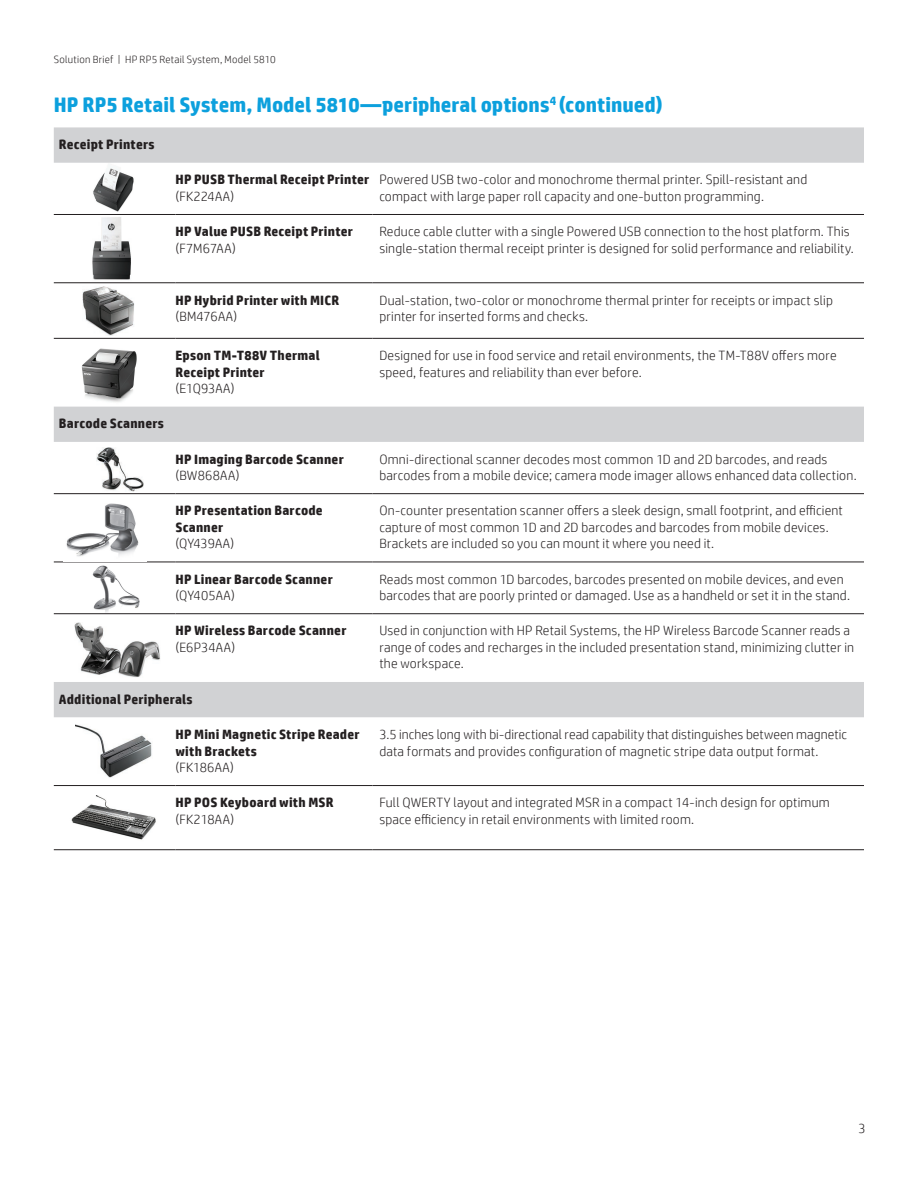
<style>
.page{position:relative;width:918px;height:1188px;background:#fff}
.page>*{position:absolute;margin:0;border:0;box-sizing:border-box;transform-origin:0 0}
.t1{font:700 21px "HP Simplified";color:#0ca0dd}
.t2{font:300 13.5px/16.5px "HP Simplified";letter-spacing:.015em;color:#231f20}
.t3{font:700 13.5px/16.5px "HP Simplified";letter-spacing:.015em;color:#231f20}
.t4{font:300 13.5px "HP Simplified";letter-spacing:-.005em;color:#231f20}
.t5{font:300 10.5px "HP Simplified";letter-spacing:.025em;color:#231f20}
</style>
<div class="page">
<img style="left:75px;top:724px;width:77px;height:54px">
<img style="left:71px;top:796px;width:85px;height:44px">
<svg style="left:54px;top:127px;width:810px;height:590px"></svg>
<hr style="left:54px;top:214px;width:122px;height:1px;background:#231f20">
<hr style="left:176px;top:214px;width:197px;height:1px;background:#231f20">
<hr style="left:373px;top:214px;width:491px;height:1px;background:#231f20">
<hr style="left:54px;top:283px;width:122px;height:1px;background:#231f20">
<hr style="left:176px;top:283px;width:197px;height:1px;background:#231f20">
<hr style="left:373px;top:283px;width:491px;height:1px;background:#231f20">
<hr style="left:54px;top:338px;width:122px;height:1px;background:#231f20">
<hr style="left:176px;top:338px;width:197px;height:1px;background:#231f20">
<hr style="left:373px;top:338px;width:491px;height:1px;background:#231f20">
<hr style="left:54px;top:493px;width:122px;height:1px;background:#231f20">
<hr style="left:176px;top:493px;width:197px;height:1px;background:#231f20">
<hr style="left:373px;top:493px;width:491px;height:1px;background:#231f20">
<hr style="left:54px;top:562px;width:122px;height:1px;background:#231f20">
<hr style="left:176px;top:562px;width:197px;height:1px;background:#231f20">
<hr style="left:373px;top:562px;width:491px;height:1px;background:#231f20">
<hr style="left:54px;top:613px;width:122px;height:1px;background:#231f20">
<hr style="left:176px;top:613px;width:197px;height:1px;background:#231f20">
<hr style="left:373px;top:613px;width:491px;height:1px;background:#231f20">
<hr style="left:54px;top:785px;width:122px;height:1px;background:#231f20">
<hr style="left:176px;top:785px;width:197px;height:1px;background:#231f20">
<hr style="left:373px;top:785px;width:491px;height:1px;background:#231f20">
<hr style="left:54px;top:849px;width:122px;height:1px;background:#231f20">
<hr style="left:176px;top:849px;width:197px;height:1px;background:#231f20">
<hr style="left:373px;top:849px;width:491px;height:1px;background:#231f20">
<img style="left:64px;top:502px;width:83px;height:59px">
<p class="t5" style="left:54px;top:53px;width:224px">Solution Brief | HP RP5 Retail System, Model 5810</p>
<h1 class="t1" style="left:54px;top:92px;width:610px">HP RP5 Retail System, Model 5810—peripheral options<sup>4</sup> (continued)</h1>
<p class="t3" style="left:59px;top:136px;width:97px">Receipt Printers</p>
<p class="t3" style="left:176px;top:171px;width:195px">HP PUSB Thermal Receipt Printer</p>
<p class="t2" style="left:176px;top:188px;width:60px">(FK224AA)</p>
<p class="t3" style="left:176px;top:223px;width:179px">HP Value PUSB Receipt Printer</p>
<p class="t2" style="left:176px;top:240px;width:62px">(F7M67AA)</p>
<p class="t2" style="left:379px;top:171px;width:429px">Powered USB two-color and monochrome thermal printer. Spill-resistant and compact with large paper roll capacity and one-button programming.</p>
<p class="t2" style="left:379px;top:223px;width:476px">Reduce cable clutter with a single Powered USB connection to the host platform. This single-station thermal receipt printer is designed for solid performance and reliability.</p>
<p class="t3" style="left:176px;top:291px;width:165px">HP Hybrid Printer with MICR</p>
<p class="t2" style="left:176px;top:308px;width:63px">(BM476AA)</p>
<p class="t2" style="left:379px;top:291px;width:455px">Dual-station, two-color or monochrome thermal printer for receipts or impact slip printer for inserted forms and checks.</p>
<p class="t3" style="left:176px;top:347px;width:146px">Epson TM-T88V Thermal<br>Receipt Printer</p>
<p class="t4" style="left:176px;top:381px;width:61px">(E1Q93AA)</p>
<p class="t2" style="left:379px;top:347px;width:459px">Designed for use in food service and retail environments, the TM-T88V offers more speed, features and reliability than ever before.</p>
<p class="t3" style="left:59px;top:415px;width:107px">Barcode Scanners</p>
<p class="t3" style="left:176px;top:451px;width:170px">HP Imaging Barcode Scanner</p>
<p class="t2" style="left:176px;top:467px;width:65px">(BW868AA)</p>
<p class="t2" style="left:379px;top:451px;width:479px">Omni-directional scanner decodes most common 1D and 2D barcodes, and reads barcodes from a mobile device; camera mode imager allows enhanced data collection.</p>
<p class="t3" style="left:176px;top:502px;width:149px">HP Presentation Barcode<br>Scanner</p>
<p class="t4" style="left:176px;top:536px;width:60px">(QY439AA)</p>
<p class="t2" style="left:379px;top:502px;width:465px">On-counter presentation scanner offers a sleek design, small footprint, and efficient capture of most common 1D and 2D barcodes and barcodes from mobile devices.<br>Brackets are included so you can mount it where you need it.</p>
<p class="t3" style="left:176px;top:571px;width:159px">HP Linear Barcode Scanner</p>
<p class="t2" style="left:176px;top:587px;width:61px">(QY405AA)</p>
<p class="t2" style="left:379px;top:571px;width:472px">Reads most common 1D barcodes, barcodes presented on mobile devices, and even barcodes that are poorly printed or damaged. Use as a handheld or set it in the stand.</p>
<p class="t3" style="left:176px;top:622px;width:172px">HP Wireless Barcode Scanner</p>
<p class="t2" style="left:176px;top:639px;width:61px">(E6P34AA)</p>
<p class="t2" style="left:379px;top:622px;width:476px">Used in conjunction with HP Retail Systems, the HP Wireless Barcode Scanner reads a range of codes and recharges in the included presentation stand, minimizing clutter in the workspace.</p>
<p class="t3" style="left:59px;top:691px;width:135px">Additional Peripherals</p>
<p class="t3" style="left:176px;top:726px;width:186px">HP Mini Magnetic Stripe Reader with Brackets</p>
<p class="t2" style="left:176px;top:759px;width:60px">(FK186AA)</p>
<p class="t2" style="left:379px;top:726px;width:469px">3.5 inches long with bi-directional read capability that distinguishes between magnetic data formats and provides configuration of magnetic stripe data output format.</p>
<p class="t3" style="left:176px;top:794px;width:160px">HP POS Keyboard with MSR</p>
<p class="t2" style="left:176px;top:811px;width:60px">(FK218AA)</p>
<p class="t2" style="left:379px;top:794px;width:452px">Full QWERTY layout and integrated MSR in a compact 14-inch design for optimum space efficiency in retail environments with limited room.</p>
<p class="t2" style="left:858px;top:1120px;width:9px">3</p>
</div>
